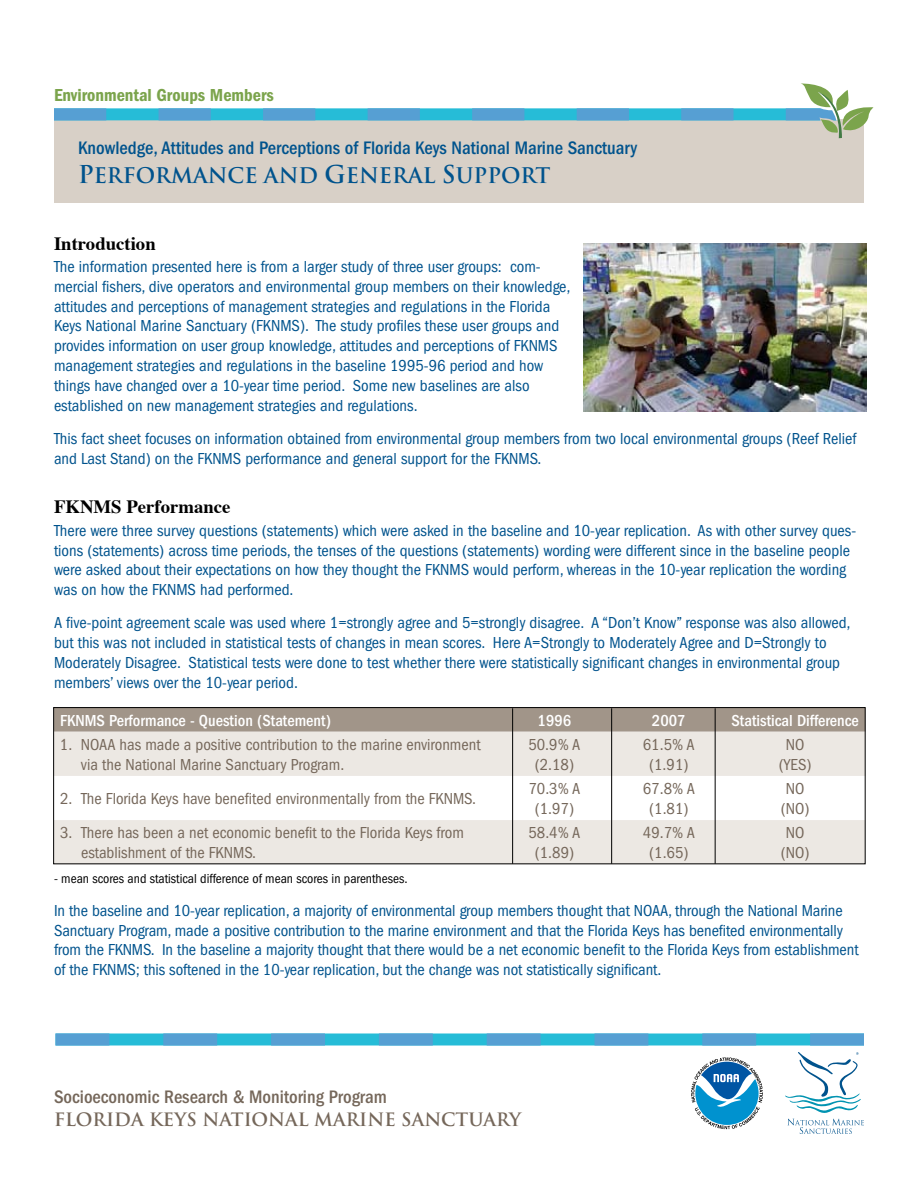
<style>
.page{position:relative;width:918px;height:1188px;background:#fff}
.page>*{position:absolute;margin:0;border:0;box-sizing:border-box;transform-origin:0 0}
.t1{font:700 21px "Trajan";color:#00538d}
.t2{font:500 condensed 18.75px "Franklin Gothic";color:#00538d}
.t3{font:500 condensed 18.75px "Franklin Gothic";color:#75675a}
.t4{font:700 18.75px "Times";color:#000}
.t5{font:700 18px "Trajan";color:#75675a}
.t6{font:600 condensed 18px "Franklin Gothic";color:#7ba44c}
.t7{font:condensed 16.5px/19.8px "Franklin Gothic";color:#00538d}
.t8{font:condensed 16.5px/19.8px "Franklin Gothic";color:#75675a;text-align:center}
.t9{font:500 condensed 16.5px "Franklin Gothic";color:#fff}
.t10{font:condensed 13.5px "Franklin Gothic";color:#000}
.s1{font-size:24px}
</style>
<div class="page">
<div style="left:54px;top:119px;width:810px;height:83px;background:#d8d0c7"></div>
<svg style="left:54px;top:83px;width:820px;height:56px"></svg>
<svg style="left:785px;top:1052px;width:79px;height:82px"></svg>
<svg style="left:691px;top:1057px;width:72px;height:72px"></svg>
<svg style="left:56px;top:1033px;width:808px;height:12px;background:#45afd6"></svg>
<img style="left:584px;top:243px;width:282px;height:169px">
<div style="left:55px;top:709px;width:809px;height:23px;background:#a19589"></div>
<svg style="left:55px;top:732px;width:809px;height:130px;fill:#ece8e3"></svg>
<hr style="left:611px;top:708px;width:1px;height:156px;background:#000">
<hr style="left:512px;top:708px;width:1px;height:156px;background:#000">
<div style="left:53px;top:707px;width:813px;height:157px;border:1px solid #000"></div>
<hr style="left:715px;top:708px;width:1px;height:156px;background:#000">
<p class="t6" style="left:54px;top:85px;width:221px">Environmental Groups Members</p>
<p class="t2" style="left:78px;top:138px;width:561px">Knowledge, Attitudes and Perceptions of Florida Keys National Marine Sanctuary</p>
<p class="t1" style="left:78px;top:162px;width:474px"><span class="s1">P</span>ERFORMANCE AND <span class="s1">G</span>ENERAL <span class="s1">S</span>UPPORT</p>
<p class="t4" style="left:54px;top:225px;width:103px">Introduction</p>
<p class="t7" style="left:54px;top:257px;width:518px">The information presented here is from a larger study of three user groups: com&shy;mercial fishers, dive operators and environmental group members on their knowledge, attitudes and perceptions of management strategies and regulations in the Florida Keys National Marine Sanctuary (FKNMS). The study profiles these user groups and provides information on user group knowledge, attitudes and perceptions of FKNMS management strategies and regulations in the baseline 1995-96 period and how things have changed over a 10-year time period. Some new baselines are also established on new management strategies and regulations.</p>
<p class="t7" style="left:54px;top:429px;width:804px">This fact sheet focuses on information obtained from environmental group members from two local environmental groups (Reef Relief and Last Stand) on the FKNMS performance and general support for the FKNMS.</p>
<p class="t4" style="left:54px;top:489px;width:178px">FKNMS Performance</p>
<p class="t7" style="left:54px;top:521px;width:804px">There were three survey questions (statements) which were asked in the baseline and 10-year replication. As with other survey ques&shy;tions (statements) across time periods, the tenses of the questions (statements) wording were different since in the baseline people were asked about their expectations on how they thought the FKNMS would perform, whereas in the 10-year replication the wording was on how the FKNMS had performed.</p>
<p class="t7" style="left:54px;top:613px;width:798px">A five-point agreement scale was used where 1=strongly agree and 5=strongly disagree. A “Don’t Know” response was also allowed, but this was not included in statistical tests of changes in mean scores. Here A=Strongly to Moderately Agree and D=Strongly to Moderately Disagree. Statistical tests were done to test whether there were statistically significant changes in environmental group members’ views over the 10-year period.</p>
<p class="t9" style="left:60px;top:711px;width:273px">FKNMS Performance - Question (Statement)</p>
<p class="t9" style="left:538px;top:711px;width:35px">1996</p>
<p class="t9" style="left:652px;top:711px;width:35px">2007</p>
<p class="t9" style="left:732px;top:711px;width:129px">Statistical Difference</p>
<p class="t8" style="left:81px;top:735px;width:401px;text-align:left;text-indent:-21px">1. NOAA has made a positive contribution to the marine environment via the National Marine Sanctuary Program.</p>
<p class="t8" style="left:528px;top:735px;width:53px">50.9% A (2.18)</p>
<p class="t8" style="left:643px;top:735px;width:53px">61.5% A (1.91)</p>
<p class="t8" style="left:779px;top:735px;width:34px">NO (YES)</p>
<p class="t8" style="left:60px;top:789px;width:418px">2. The Florida Keys have benefited environmentally from the FKNMS.</p>
<p class="t8" style="left:529px;top:779px;width:53px">70.3% A (1.97)</p>
<p class="t8" style="left:643px;top:779px;width:53px">67.8% A (1.81)</p>
<p class="t8" style="left:781px;top:779px;width:30px">NO (NO)</p>
<p class="t8" style="left:81px;top:823px;width:384px;text-align:left;text-indent:-21px">3. There has been a net economic benefit to the Florida Keys from establishment of the FKNMS.</p>
<p class="t8" style="left:529px;top:823px;width:53px">58.4% A (1.89)</p>
<p class="t8" style="left:643px;top:823px;width:53px">49.7% A (1.65)</p>
<p class="t8" style="left:781px;top:823px;width:30px">NO (NO)</p>
<p class="t10" style="left:54px;top:871px;width:355px">- mean scores and statistical difference of mean scores in parentheses.</p>
<p class="t7" style="left:54px;top:901px;width:806px">In the baseline and 10-year replication, a majority of environmental group members thought that NOAA, through the National Marine Sanctuary Program, made a positive contribution to the marine environment and that the Florida Keys has benefited environmentally from the FKNMS. In the baseline a majority thought that there would be a net economic benefit to the Florida Keys from establishment of the FKNMS; this softened in the 10-year replication, but the change was not statistically significant.</p>
<p class="t3" style="left:54px;top:1086px;width:334px">Socioeconomic Research &amp; Monitoring Program</p>
<p class="t5" style="left:54px;top:1108px;width:469px">FLORIDA KEYS NATIONAL MARINE SANCTUARY</p>
</div>
